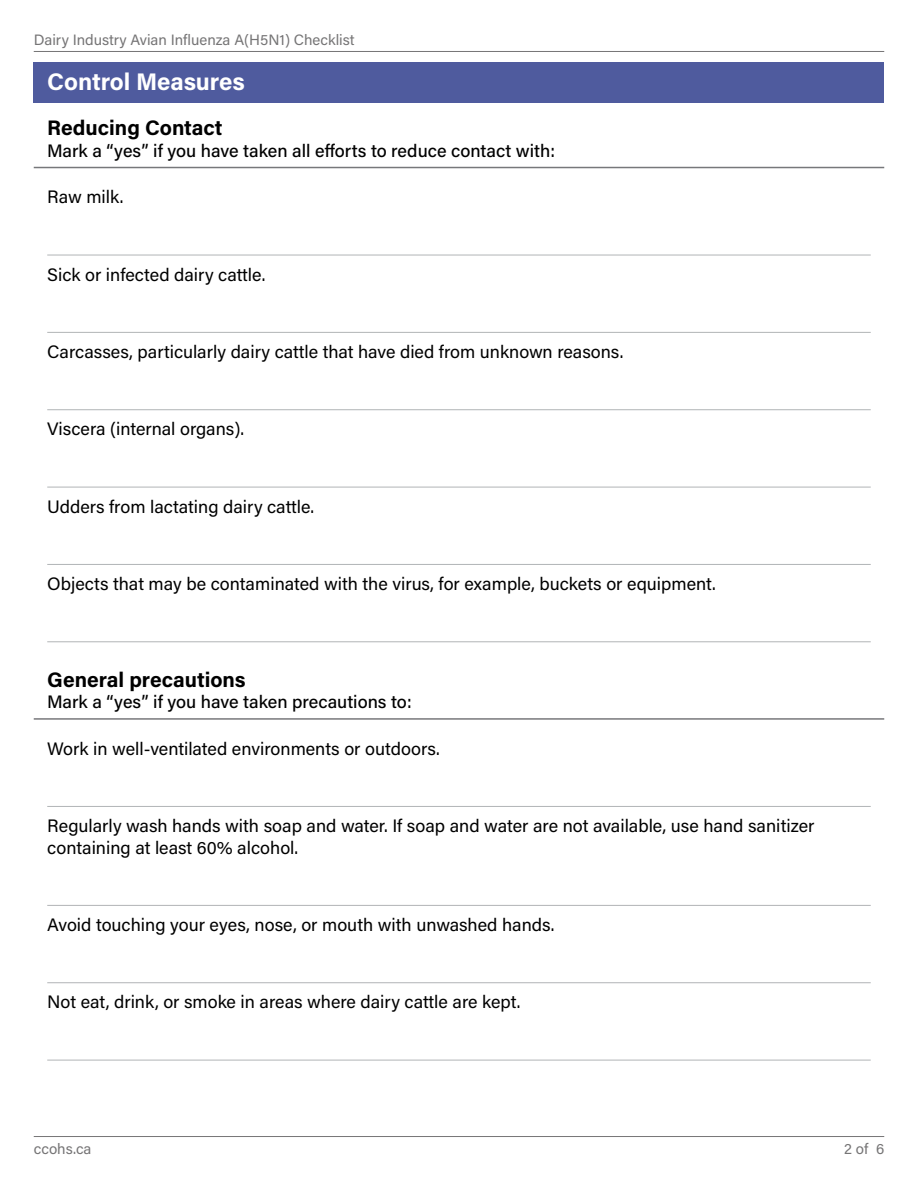
<style>
.page{position:relative;width:918px;height:1188px;background:#fff}
.page>*{position:absolute;margin:0;border:0;box-sizing:border-box;transform-origin:0 0}
.t1{font:700 24px "Acumin Pro";letter-spacing:-.005em;color:#fff}
.t2{font:700 21px "Acumin Pro";color:#000}
.Question{font:18px/21.6px "Acumin Pro";color:#000}
.t3{font:500 18px "Acumin Pro";color:#000}
.t4{font:15px "Acumin Pro";color:#767576}
</style>
<div class="page">
<hr style="left:34px;top:51px;width:850px;height:1px;background:#767576">
<hr style="left:34px;top:1136px;width:850px;height:1px;background:#767576">
<div style="left:34px;top:63px;width:850px;height:40px;background:#4f5b9e"></div>
<hr style="left:34px;top:167px;width:850px;height:1px;background:#77787b">
<hr style="left:47px;top:255px;width:824px;height:1px;background:#b1b4b6">
<hr style="left:47px;top:332px;width:824px;height:1px;background:#b1b4b6">
<hr style="left:47px;top:409px;width:824px;height:1px;background:#b1b4b6">
<hr style="left:47px;top:487px;width:824px;height:1px;background:#b1b4b6">
<hr style="left:47px;top:564px;width:824px;height:1px;background:#b1b4b6">
<hr style="left:47px;top:641px;width:824px;height:1px;background:#b1b4b6">
<hr style="left:34px;top:718px;width:850px;height:2px;background:#77787b">
<hr style="left:47px;top:806px;width:824px;height:1px;background:#b1b4b6">
<hr style="left:47px;top:905px;width:824px;height:1px;background:#b1b4b6">
<hr style="left:47px;top:982px;width:824px;height:1px;background:#b1b4b6">
<hr style="left:47px;top:1060px;width:824px;height:1px;background:#b1b4b6">
<p class="t4" style="left:34px;top:30px;width:322px">Dairy Industry Avian Influenza A(H5N1) Checklist</p>
<h2 class="t1" style="left:47px;top:65px;width:199px">Control Measures</h2>
<h3 class="t2" style="left:47px;top:113px;width:177px">Reducing Contact</h3>
<h3 class="t3" style="left:47px;top:138px;width:509px">Mark a “yes” if you have taken all efforts to reduce contact with:</h3>
<p class="Question" style="left:47px;top:185px;width:78px">Raw milk.</p>
<p class="Question" style="left:47px;top:263px;width:220px">Sick or infected dairy cattle.</p>
<p class="Question" style="left:47px;top:340px;width:578px">Carcasses, particularly dairy cattle that have died from unknown reasons.</p>
<p class="Question" style="left:47px;top:417px;width:198px">Viscera (internal organs).</p>
<p class="Question" style="left:47px;top:495px;width:269px">Udders from lactating dairy cattle.</p>
<p class="Question" style="left:47px;top:572px;width:670px">Objects that may be contaminated with the virus, for example, buckets or equipment.</p>
<h3 class="t2" style="left:47px;top:665px;width:200px">General precautions</h3>
<h3 class="t3" style="left:47px;top:690px;width:366px">Mark a “yes” if you have taken precautions to:</h3>
<p class="Question" style="left:47px;top:737px;width:394px">Work in well-ventilated environments or outdoors.</p>
<p class="Question" style="left:47px;top:814px;width:769px">Regularly wash hands with soap and water. If soap and water are not available, use hand sanitizer containing at least 60% alcohol.</p>
<p class="Question" style="left:47px;top:913px;width:509px">Avoid touching your eyes, nose, or mouth with unwashed hands.</p>
<p class="Question" style="left:47px;top:990px;width:475px">Not eat, drink, or smoke in areas where dairy cattle are kept.</p>
<p class="t4" style="left:34px;top:1139px;width:59px">ccohs.ca</p>
<p class="t4" style="left:844px;top:1139px;width:42px">2 of 6</p>
</div>
